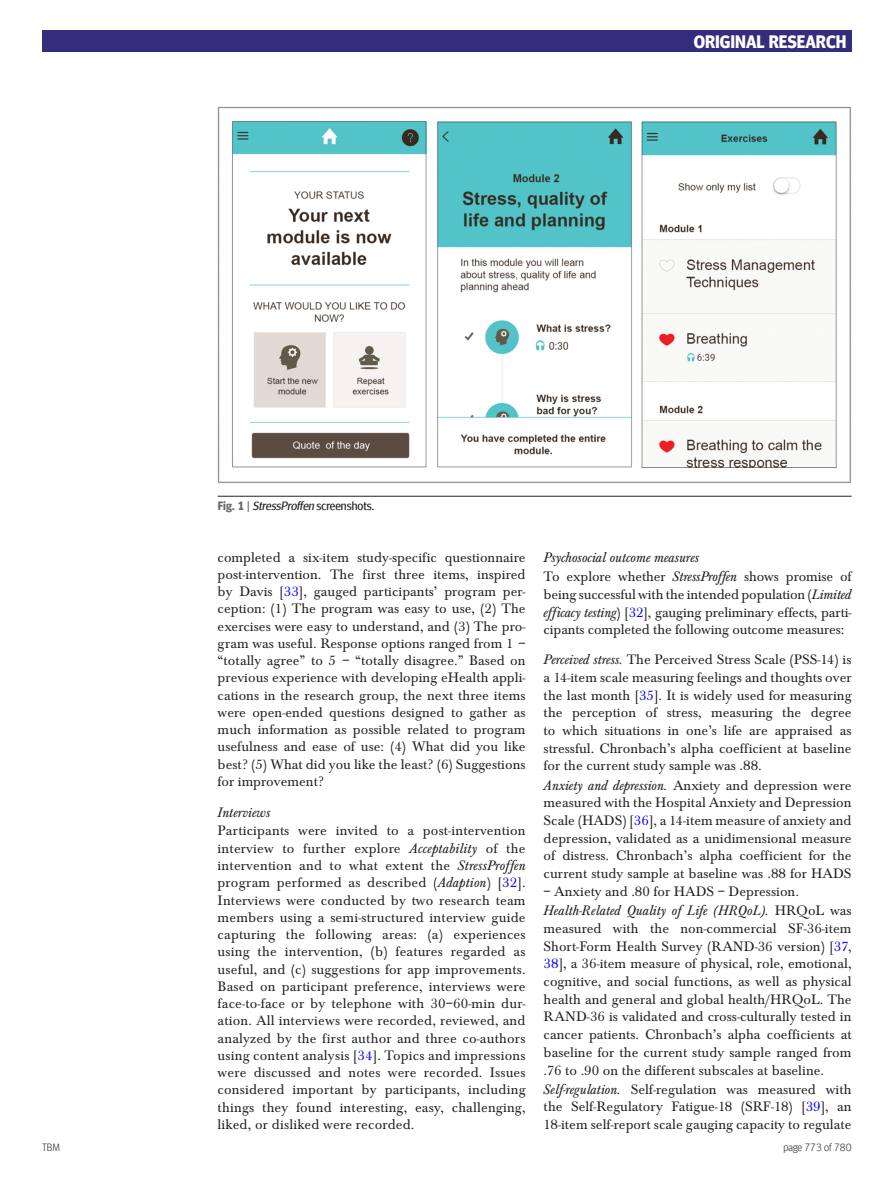
<style>
.page{position:relative;width:894px;height:1186px;background:#fff}
.page>*{position:absolute;margin:0;border:0;box-sizing:border-box;transform-origin:0 0}
.t1{font:700 18px "Meta Headline Offc";color:#fff}
.t2{font:14.25px/17.2px "Baskerville EF";color:#231f20;text-align:justify}
.t3{font:italic 14.25px/19.2px "Baskerville EF";color:#231f20}
.t4{font:italic 12px "Meta Headline Offc";color:#231f20}
.t5{font:300 10.5px "Meta Headline Offc";color:#231f20}
.s1{font-weight:700;font-style:normal;color:#6b6a68}
.s2{font-style:normal;color:#6b6a68}
.s3{font-style:normal}
.s4{color:#00f}
.s5{font-style:italic}
</style>
<div class="page">
<div style="left:42px;top:30px;width:809px;height:21px;background:#332d7b"></div>
<hr style="left:218px;top:496px;width:633px;height:1px;background:#231f20">
<img style="left:218px;top:106px;width:633px;height:377px">
<p class="t1" style="left:693px;top:31px;width:154px">ORIGINAL RESEARCH</p>
<p class="t4" style="left:218px;top:499px;width:158px"><span class="s1">Fig. 1</span> <span class="s2">|</span> StressProffen <span class="s3">screenshots.</span></p>
<p class="t2" style="left:217px;top:549px;width:309px">completed a six-item study-specific questionnaire post-intervention. The first three items, inspired by Davis [<span class="s4">33</span>], gauged participants’ program per&shy;ception: (1) The program was easy to use, (2) The exercises were easy to understand, and (3) The pro&shy;gram was useful. Response options ranged from 1 – “totally agree” to 5 – “totally disagree.” Based on previous experience with developing eHealth appli&shy;cations in the research group, the next three items were open-ended questions designed to gather as much information as possible related to program usefulness and ease of use: (4) What did you like best? (5) What did you like the least? (6) Suggestions for improvement?</p>
<p class="t3" style="left:217px;top:803px;width:54px">Interviews</p>
<p class="t2" style="left:217px;top:822px;width:309px">Participants were invited to a post-intervention interview to further explore <span class="s5">Acceptability</span> of the intervention and to what extent the <span class="s5">StressProffen </span>program performed as described (<span class="s5">Adaption</span>) [<span class="s4">32</span>].<br>Interviews were conducted by two research team members using a semi-structured interview guide capturing the following areas: (a) experiences using the intervention, (b) features regarded as useful, and (c) suggestions for app improvements.<br>Based on participant preference, interviews were face-to-face or by telephone with 30–60-min dur&shy;ation. All interviews were recorded, reviewed, and analyzed by the first author and three co-authors using content analysis [<span class="s4">34</span>]. Topics and impressions were discussed and notes were recorded. Issues considered important by participants, including things they found interesting, easy, challenging, liked, or disliked were recorded.</p>
<p class="t3" style="left:543px;top:548px;width:309px">Psychosocial outcome measures<br><span class="s3">To explore whether</span> StressProffen <span class="s3">shows promise of</span></p>
<p class="t2" style="left:543px;top:586px;width:309px;line-height:17.7px">being successful with the intended population (<span class="s5">Limited efficacy testing</span>) [<span class="s4">32</span>], gauging preliminary effects, parti&shy;cipants completed the following outcome measures:</p>
<p class="t2" style="left:543px;top:651px;width:309px;line-height:17.7px"><span class="s5">Perceived stress.</span> The Perceived Stress Scale (PSS-14) is a 14-item scale measuring feelings and thoughts over the last month [<span class="s4">35</span>]. It is widely used for measuring the perception of stress, measuring the degree to which situations in one’s life are appraised as stressful. Chronbach’s alpha coefficient at baseline for the current study sample was .88.</p>
<p class="t2" style="left:543px;top:776px;width:309px;line-height:17.7px"><span class="s5">Anxiety and depression.</span> Anxiety and depression were measured with the Hospital Anxiety and Depression Scale (HADS) [<span class="s4">36</span>], a 14-item measure of anxiety and depression, validated as a unidimensional measure of distress. Chronbach’s alpha coefficient for the current study sample at baseline was .88 for HADS</p>
<p class="t2" style="left:543px;top:882px;width:309px;line-height:19.2px">– Anxiety and .80 for HADS – Depression.<br><span class="s5">Health-Related Quality of Life (HRQoL).</span> HRQoL was</p>
<p class="t2" style="left:543px;top:920px;width:309px;line-height:17.7px">measured with the non-commercial SF-36-item Short-Form Health Survey (RAND-36 version) [<span class="s4">37</span>, <span class="s4">38</span>], a 36-item measure of physical, role, emotional, cognitive, and social functions, as well as physical health and general and global health/HRQoL. The RAND-36 is validated and cross-culturally tested in cancer patients. Chronbach’s alpha coefficients at baseline for the current study sample ranged from .76 to .90 on the different subscales at baseline.</p>
<p class="t2" style="left:543px;top:1080px;width:309px;line-height:17.7px"><span class="s5">Self-regulation.</span> Self-regulation was measured with the Self-Regulatory Fatigue-18 (SRF-18) [<span class="s4">39</span>], an 18-item self-report scale gauging capacity to regulate</p>
<p class="t5" style="left:42px;top:1141px;width:19px">TBM</p>
<p class="t5" style="left:783px;top:1141px;width:70px">page 773 of 780</p>
</div>
